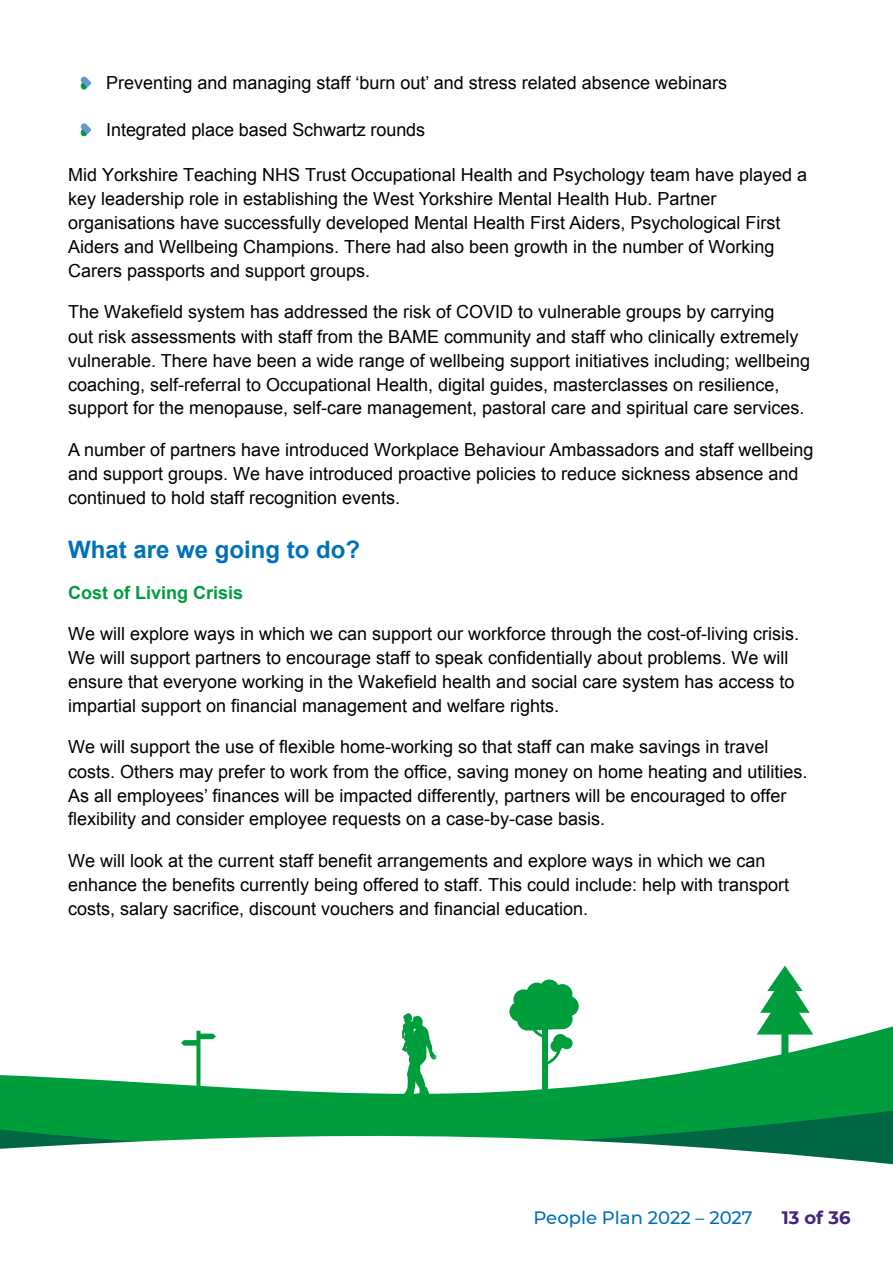
<style>
.page{position:relative;width:893px;height:1263px;background:#fff}
.page>*{position:absolute;margin:0;border:0;box-sizing:border-box;transform-origin:0 0}
.t1{font:700 24px "Arial";color:#0071b9}
.t2{font:18px/24px "Arial";color:#000}
.t3{font:500 18px "Montserrat";color:#0071b9}
.t4{font:700 18px "Arial";color:#009d3d}
.t5{font:700 18px "Montserrat";color:#44257d}
.s1{color:#fff}
</style>
<div class="page">
<svg style="left:81px;top:77px;width:10px;height:12px"></svg>
<svg style="left:81px;top:123px;width:10px;height:13px"></svg>
<svg style="left:0;top:1026px;width:893px;height:93px"></svg>
<svg style="left:0;top:1119px;width:893px;height:46px"></svg>
<svg style="left:757px;top:966px;width:56px;height:89px"></svg>
<svg style="left:181px;top:1031px;width:35px;height:56px"></svg>
<div style="left:542px;top:1012px;width:6px;height:86px;background:#009d3d"></div>
<svg style="left:509px;top:979px;width:70px;height:86px"></svg>
<div style="left:553px;top:1034px;width:14px;height:14px;background:#009d3d;border-radius:50%"></div>
<svg style="left:397px;top:1013px;width:70px;height:83px"></svg>
<p class="t2" style="left:68px;top:71px;width:660px"><span class="s1">•</span> Preventing and managing staff ‘burn out’ and stress related absence webinars</p>
<p class="t2" style="left:68px;top:118px;width:359px"><span class="s1">•</span> Integrated place based Schwartz rounds</p>
<p class="t2" style="left:68px;top:163px;width:740px">Mid Yorkshire Teaching NHS Trust Occupational Health and Psychology team have played a key leadership role in establishing the West Yorkshire Mental Health Hub. Partner organisations have successfully developed Mental Health First Aiders, Psychological First Aiders and Wellbeing Champions. There had also been growth in the number of Working Carers passports and support groups.</p>
<p class="t2" style="left:68px;top:300px;width:744px">The Wakefield system has addressed the risk of COVID to vulnerable groups by carrying<br>out risk assessments with staff from the BAME community and staff who clinically extremely vulnerable. There have been a wide range of wellbeing support initiatives including; wellbeing coaching, self-referral to Occupational Health, digital guides, masterclasses on resilience, support for the menopause, self-care management, pastoral care and spiritual care services.</p>
<p class="t2" style="left:68px;top:438px;width:747px">A number of partners have introduced Workplace Behaviour Ambassadors and staff wellbeing and support groups. We have introduced proactive policies to reduce sickness absence and continued to hold staff recognition events.</p>
<p class="t1" style="left:68px;top:534px;width:294px">What are we going to do?</p>
<p class="t4" style="left:68px;top:581px;width:177px">Cost of Living Crisis</p>
<p class="t2" style="left:68px;top:622px;width:733px">We will explore ways in which we can support our workforce through the cost-of-living crisis.<br>We will support partners to encourage staff to speak confidentially about problems. We will ensure that everyone working in the Wakefield health and social care system has access to impartial support on financial management and welfare rights.</p>
<p class="t2" style="left:68px;top:735px;width:741px">We will support the use of flexible home-working so that staff can make savings in travel costs. Others may prefer to work from the office, saving money on home heating and utilities.<br>As all employees’ finances will be impacted differently, partners will be encouraged to offer flexibility and consider employee requests on a case-by-case basis.</p>
<p class="t2" style="left:68px;top:849px;width:723px">We will look at the current staff benefit arrangements and explore ways in which we can enhance the benefits currently being offered to staff. This could include: help with transport costs, salary sacrifice, discount vouchers and financial education.</p>
<p class="t3" style="left:533px;top:1204px;width:221px">People Plan 2022 – 2027</p>
<p class="t5" style="left:782px;top:1204px;width:70px">13 of 36</p>
</div>
